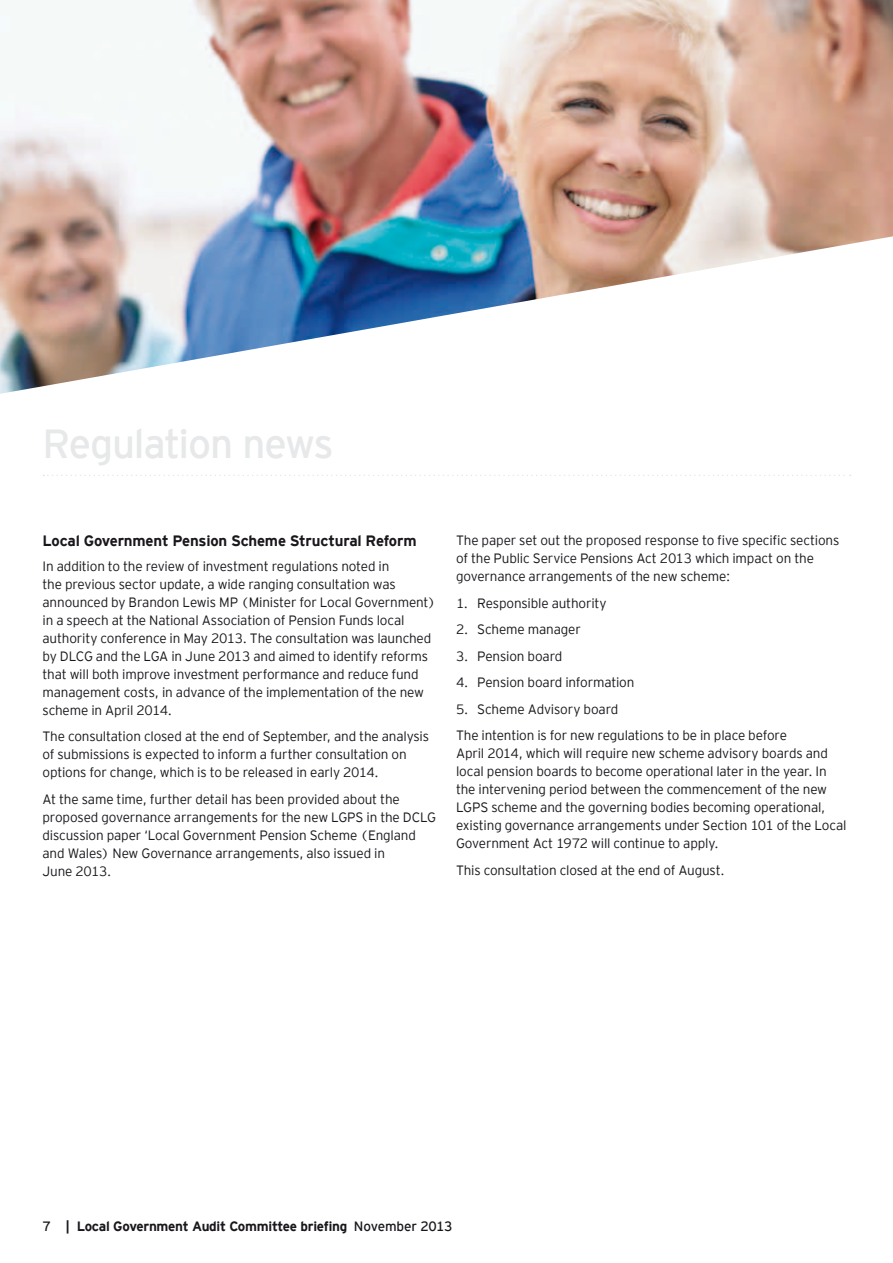
<style>
.page{position:relative;width:893px;height:1263px;background:#fff}
.page>*{position:absolute;margin:0;border:0;box-sizing:border-box;transform-origin:0 0}
.t1{font:40.5px "EY Interstate";letter-spacing:-.03em;color:#e6e8e9}
.t2{font:700 15px "EY Interstate";letter-spacing:-.015em;color:#1a171c}
.t3{font:300 13.5px/18px "EY Interstate";letter-spacing:-.01em;color:#1a171c}
.t4{font:700 13.5px "EY Interstate";letter-spacing:-.02em;color:#1a171c}
.s1{font-weight:400}
</style>
<div class="page">
<img style="left:0;top:0;width:893px;height:394px">
<svg style="left:43px;top:475px;width:808px;height:1px"></svg>
<h1 class="t1" style="left:43px;top:414px;width:293px">Regulation news</h1>
<p class="t2" style="left:43px;top:530px;width:376px">Local Government Pension Scheme Structural Reform</p>
<p class="t3" style="left:43px;top:556px;width:395px">In addition to the review of investment regulations noted in<br>the previous sector update, a wide ranging consultation was announced by Brandon Lewis MP (Minister for Local Government) in a speech at the National Association of Pension Funds local authority conference in May 2013. The consultation was launched by DLCG and the LGA in June 2013 and aimed to identify reforms that will both improve investment performance and reduce fund management costs, in advance of the implementation of the new scheme in April 2014.</p>
<p class="t3" style="left:43px;top:727px;width:388px">The consultation closed at the end of September, and the analysis of submissions is expected to inform a further consultation on options for change, which is to be released in early 2014.</p>
<p class="t3" style="left:43px;top:789px;width:395px">At the same time, further detail has been provided about the proposed governance arrangements for the new LGPS in the DCLG discussion paper ‘Local Government Pension Scheme (England and Wales) New Governance arrangements, also issued in<br>June 2013.</p>
<p class="t3" style="left:456px;top:530px;width:385px">The paper set out the proposed response to five specific sections of the Public Service Pensions Act 2013 which impact on the governance arrangements of the new scheme:</p>
<p class="t3" style="left:456px;top:593px;width:152px">1. Responsible authority</p>
<p class="t3" style="left:456px;top:619px;width:126px">2. Scheme manager</p>
<p class="t3" style="left:456px;top:646px;width:108px">3. Pension board</p>
<p class="t3" style="left:456px;top:672px;width:180px">4. Pension board information</p>
<p class="t3" style="left:456px;top:695px;width:333px;line-height:26.5px">5. Scheme Advisory board<br>The intention is for new regulations to be in place before</p>
<p class="t3" style="left:456px;top:743px;width:392px">April 2014, which will require new scheme advisory boards and local pension boards to become operational later in the year. In the intervening period between the commencement of the new LGPS scheme and the governing bodies becoming operational, existing governance arrangements under Section 101 of the Local Government Act 1972 will continue to apply.</p>
<p class="t3" style="left:456px;top:860px;width:270px">This consultation closed at the end of August.</p>
<p class="t4" style="left:43px;top:1217px;width:412px"><span class="s1">7</span> | Local Government Audit Committee briefing <span class="s1">November 2013</span></p>
</div>
